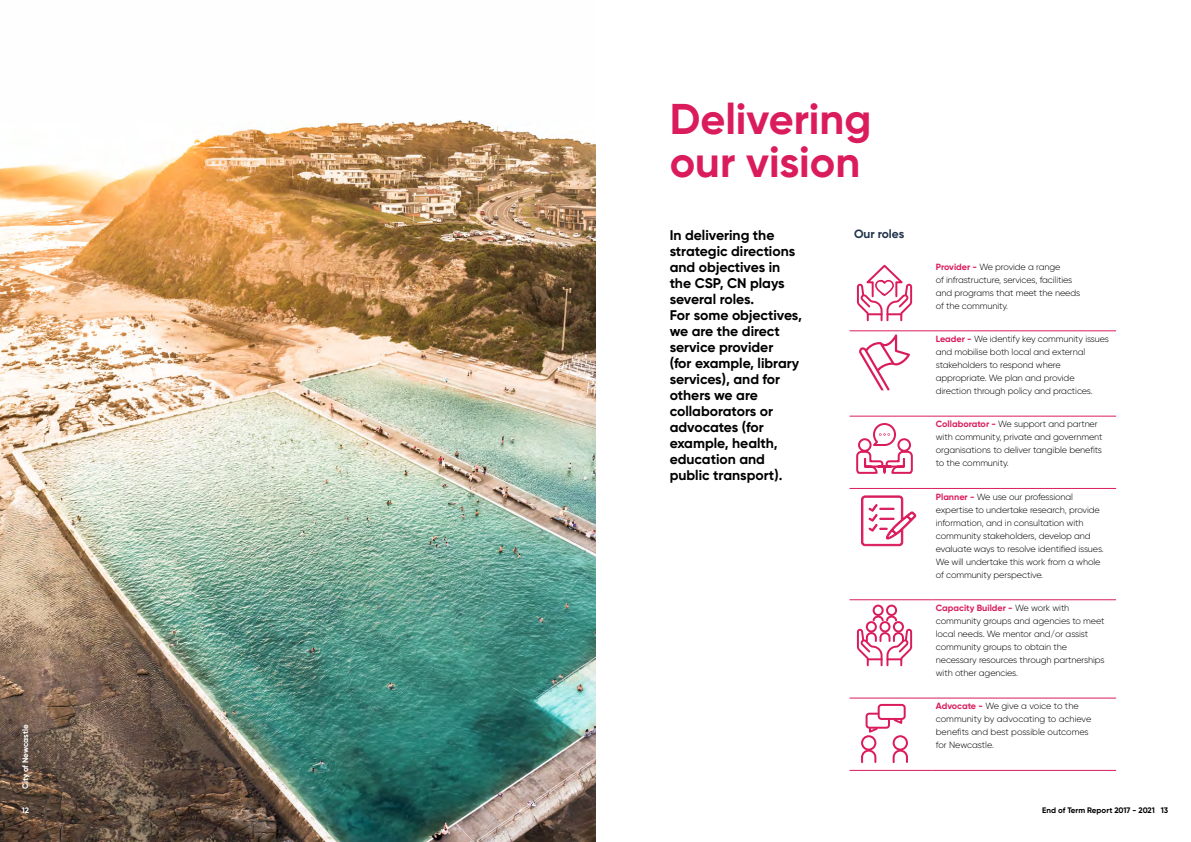
<style>
.page{position:relative;width:1191px;height:842px;background:#fff}
.page>*{position:absolute;margin:0;border:0;box-sizing:border-box;transform-origin:0 0}
.Large_Image_Header{font:700 43px/43px "Gilroy";color:#da1c5c}
.t1{font:700 14px/16px "Gilroy";color:#000}
.Sub_Heading_-_Magent{font:700 12px "Gilroy";color:#21344c}
.Body_Copy_-_Black{font:300 9px/13px "Gilroy";letter-spacing:-.01em;color:#000}
.t2{font:700 8px "Gilroy";color:#000}
.t3{font:700 8px "Gilroy";letter-spacing:-.005em;color:#fff}
.s1{font-weight:700;color:#da1c5c}
</style>
<div class="page">
<div style="left:872px;top:605px;width:11px;height:11px;border:2px solid #da1c5c;border-radius:50%"></div>
<div style="left:886px;top:605px;width:11px;height:11px;border:2px solid #da1c5c;border-radius:50%"></div>
<svg style="left:872px;top:615px;width:25px;height:7px"></svg>
<div style="left:866px;top:621px;width:11px;height:11px;border:2px solid #da1c5c;border-radius:50%"></div>
<div style="left:879px;top:621px;width:11px;height:11px;border:2px solid #da1c5c;border-radius:50%"></div>
<div style="left:893px;top:621px;width:11px;height:11px;border:2px solid #da1c5c;border-radius:50%"></div>
<hr style="left:849px;top:331px;width:82px;height:1px;background:#da1c5c">
<hr style="left:931px;top:331px;width:185px;height:1px;background:#da1c5c">
<hr style="left:849px;top:416px;width:82px;height:1px;background:#da1c5c">
<hr style="left:931px;top:416px;width:185px;height:1px;background:#da1c5c">
<hr style="left:849px;top:488px;width:82px;height:1px;background:#da1c5c">
<hr style="left:931px;top:488px;width:185px;height:1px;background:#da1c5c">
<hr style="left:849px;top:599px;width:82px;height:1px;background:#da1c5c">
<hr style="left:931px;top:599px;width:185px;height:1px;background:#da1c5c">
<hr style="left:849px;top:698px;width:82px;height:1px;background:#da1c5c">
<hr style="left:931px;top:698px;width:185px;height:1px;background:#da1c5c">
<hr style="left:849px;top:770px;width:82px;height:1px;background:#da1c5c">
<hr style="left:931px;top:770px;width:185px;height:1px;background:#da1c5c">
<svg style="left:859px;top:334px;width:51px;height:56px"></svg>
<svg style="left:856px;top:423px;width:57px;height:51px"></svg>
<div style="left:861px;top:735px;width:15px;height:15px;border:2px solid #da1c5c;border-radius:50%"></div>
<svg style="left:861px;top:749px;width:16px;height:14px"></svg>
<div style="left:892px;top:735px;width:16px;height:15px;border:2px solid #da1c5c;border-radius:50%"></div>
<svg style="left:892px;top:749px;width:16px;height:14px"></svg>
<div style="left:877px;top:704px;width:28px;height:16px;border:2px solid #da1c5c;border-radius:3px"></div>
<svg style="left:865px;top:712px;width:38px;height:21px"></svg>
<svg style="left:861px;top:495px;width:55px;height:51px"></svg>
<svg style="left:857px;top:629px;width:55px;height:37px"></svg>
<svg style="left:857px;top:264px;width:55px;height:57px"></svg>
<img style="left:0;top:120px;width:595px;height:722px">
<p class="t3" style="left:20px;top:789px;width:66px;rotate:-90deg">City of Newcastle</p>
<p class="t3" style="left:22px;top:805px;width:9px">12</p>
<p class="Large_Image_Header" style="left:669px;top:97px;width:203px">Delivering our vision</p>
<p class="t1" style="left:669px;top:227px;width:134px">In delivering the strategic directions and objectives in the CSP, CN plays several roles.<br>For some objectives, we are the direct service provider<br>(for example, library services), and for others we are collaborators or advocates (for example, health, education and public transport).</p>
<p class="Sub_Heading_-_Magent" style="left:854px;top:226px;width:52px">Our roles</p>
<p class="Body_Copy_-_Black" style="left:935px;top:260px;width:146px"><span class="s1">Provider -</span> We provide a range<br>of infrastructure, services, facilities and programs that meet the needs of the community.</p>
<p class="Body_Copy_-_Black" style="left:935px;top:332px;width:175px"><span class="s1">Leader -</span> We identify key community issues and mobilise both local and external stakeholders to respond where appropriate. We plan and provide direction through policy and practices.</p>
<p class="Body_Copy_-_Black" style="left:935px;top:418px;width:168px"><span class="s1">Collaborator -</span> We support and partner with community, private and government organisations to deliver tangible benefits to the community.</p>
<p class="Body_Copy_-_Black" style="left:935px;top:490px;width:169px"><span class="s1">Planner -</span> We use our professional expertise to undertake research, provide information, and in consultation with community stakeholders, develop and evaluate ways to resolve identified issues.<br>We will undertake this work from a whole of community perspective.</p>
<p class="Body_Copy_-_Black" style="left:935px;top:601px;width:170px"><span class="s1">Capacity Builder -</span> We work with community groups and agencies to meet local needs. We mentor and/or assist community groups to obtain the necessary resources through partnerships with other agencies.</p>
<p class="Body_Copy_-_Black" style="left:935px;top:699px;width:157px"><span class="s1">Advocate -</span> We give a voice to the community by advocating to achieve benefits and best possible outcomes for Newcastle.</p>
<p class="t2" style="left:1042px;top:805px;width:128px">End of Term Report 2017 - 2021 13</p>
</div>
